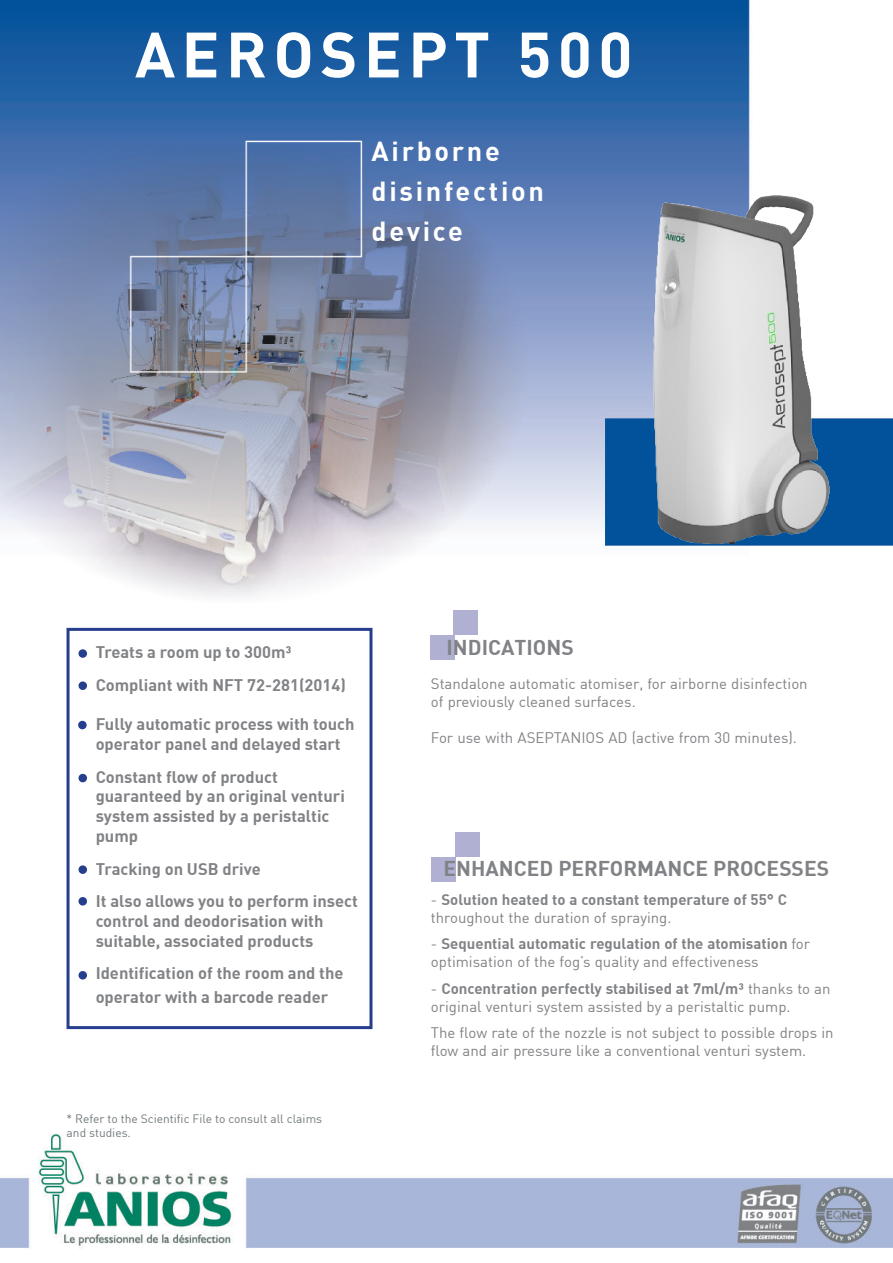
<style>
.page{position:relative;width:893px;height:1263px;background:#fff}
.page>*{position:absolute;margin:0;border:0;box-sizing:border-box;transform-origin:0 0}
.t1{font:700 63px "DIN";letter-spacing:.1em;color:#fff}
.t2{font:700 27px "DIN";letter-spacing:.1em;color:#fff}
.t3{font:700 21px "DIN";color:#808285}
.t4{font:700 16.5px/19.8px "DIN";color:#808285}
.BODY{font:15px/18px "DIN";color:#808285}
.BODY-2{font:700 15px/18px "DIN";color:#808285}
.t5{font:12px "DIN";color:#737a7e}
.s1{font-weight:400}
.s2{font-weight:700}
</style>
<div class="page">
<img style="left:0;top:0;width:893px;height:1248px">
<div style="left:67px;top:628px;width:305px;height:401px;border:3px solid #253f8e"></div>
<div style="left:430px;top:636px;width:24px;height:24px;background:#afb0d2"></div>
<div style="left:454px;top:611px;width:24px;height:24px;background:#afb0d2"></div>
<div style="left:431px;top:857px;width:25px;height:24px;background:#afb0d2"></div>
<div style="left:455px;top:832px;width:24px;height:24px;background:#afb0d2"></div>
<div style="left:79px;top:650px;width:7px;height:7px;background:#253f8e;border-radius:50%"></div>
<div style="left:79px;top:649px;width:8px;height:9px;border:2px solid #253f8e;border-radius:50%"></div>
<div style="left:79px;top:682px;width:7px;height:7px;background:#253f8e;border-radius:50%"></div>
<div style="left:79px;top:681px;width:8px;height:9px;border:2px solid #253f8e;border-radius:50%"></div>
<div style="left:79px;top:774px;width:7px;height:7px;background:#253f8e;border-radius:50%"></div>
<div style="left:79px;top:774px;width:8px;height:8px;border:2px solid #253f8e;border-radius:50%"></div>
<div style="left:79px;top:866px;width:7px;height:7px;background:#253f8e;border-radius:50%"></div>
<div style="left:79px;top:865px;width:8px;height:9px;border:2px solid #253f8e;border-radius:50%"></div>
<div style="left:79px;top:721px;width:7px;height:7px;background:#253f8e;border-radius:50%"></div>
<div style="left:78px;top:721px;width:9px;height:8px;border:2px solid #253f8e;border-radius:50%"></div>
<div style="left:778px;top:54px;width:81px;height:88px;background:#fff"></div>
<div style="left:79px;top:898px;width:7px;height:7px;background:#253f8e;border-radius:50%"></div>
<div style="left:79px;top:897px;width:8px;height:8px;border:2px solid #253f8e;border-radius:50%"></div>
<img style="left:639px;top:187px;width:200px;height:356px">
<div style="left:79px;top:972px;width:7px;height:7px;background:#253f8e;border-radius:50%"></div>
<div style="left:79px;top:971px;width:8px;height:8px;border:2px solid #253f8e;border-radius:50%"></div>
<p class="t1" style="left:135px;top:14px;width:499px">AEROSEPT 500</p>
<p class="t2" style="left:372px;top:133px;width:130px">Airborne</p>
<p class="t2" style="left:372px;top:173px;width:174px">disinfection</p>
<p class="t2" style="left:372px;top:214px;width:93px">device</p>
<p class="t4" style="left:96px;top:641px;width:197px">Treats a room up to 300m³</p>
<p class="t4" style="left:96px;top:674px;width:252px">Compliant with NFT 72-281(2014)</p>
<p class="t4" style="left:96px;top:714px;width:260px">Fully automatic process with touch operator panel and delayed start</p>
<p class="t4" style="left:96px;top:766px;width:251px">Constant flow of product guaranteed by an original venturi system assisted by a peristaltic pump</p>
<p class="t4" style="left:96px;top:858px;width:167px">Tracking on USB drive</p>
<p class="t4" style="left:96px;top:890px;width:264px">It also allows you to perform insect control and deodorisation with suitable, associated products</p>
<p class="t4" style="left:96px;top:961px;width:249px;line-height:23.4px">Identification of the room and the operator with a barcode reader</p>
<p class="t5" style="left:67px;top:1111px;width:257px">* Refer to the Scientific File to consult all claims</p>
<p class="t5" style="left:67px;top:1125px;width:66px">and studies.</p>
<p class="t3" style="left:446px;top:634px;width:129px">INDICATIONS</p>
<p class="BODY" style="left:431px;top:674px;width:378px">Standalone automatic atomiser, for airborne disinfection</p>
<p class="BODY" style="left:431px;top:692px;width:206px">of previously cleaned surfaces.</p>
<p class="BODY" style="left:431px;top:728px;width:368px">For use with ASEPTANIOS AD (active from 30 minutes).</p>
<p class="t3" style="left:444px;top:855px;width:387px">ENHANCED PERFORMANCE PROCESSES</p>
<p class="BODY-2" style="left:431px;top:890px;width:358px"><span class="s1">-</span> Solution heated to a constant temperature of 55° C <span class="s1">throughout the duration of spraying.</span></p>
<p class="BODY" style="left:431px;top:934px;width:381px">- <span class="s2">Sequential automatic regulation of the atomisation</span> for optimisation of the fog’s quality and effectiveness</p>
<p class="BODY" style="left:431px;top:979px;width:401px">- <span class="s2">Concentration perfectly stabilised at 7ml/m³</span> thanks to an original venturi system assisted by a peristaltic pump.</p>
<p class="BODY" style="left:431px;top:1023px;width:404px">The flow rate of the nozzle is not subject to possible drops in flow and air pressure like a conventional venturi system.</p>
</div>
